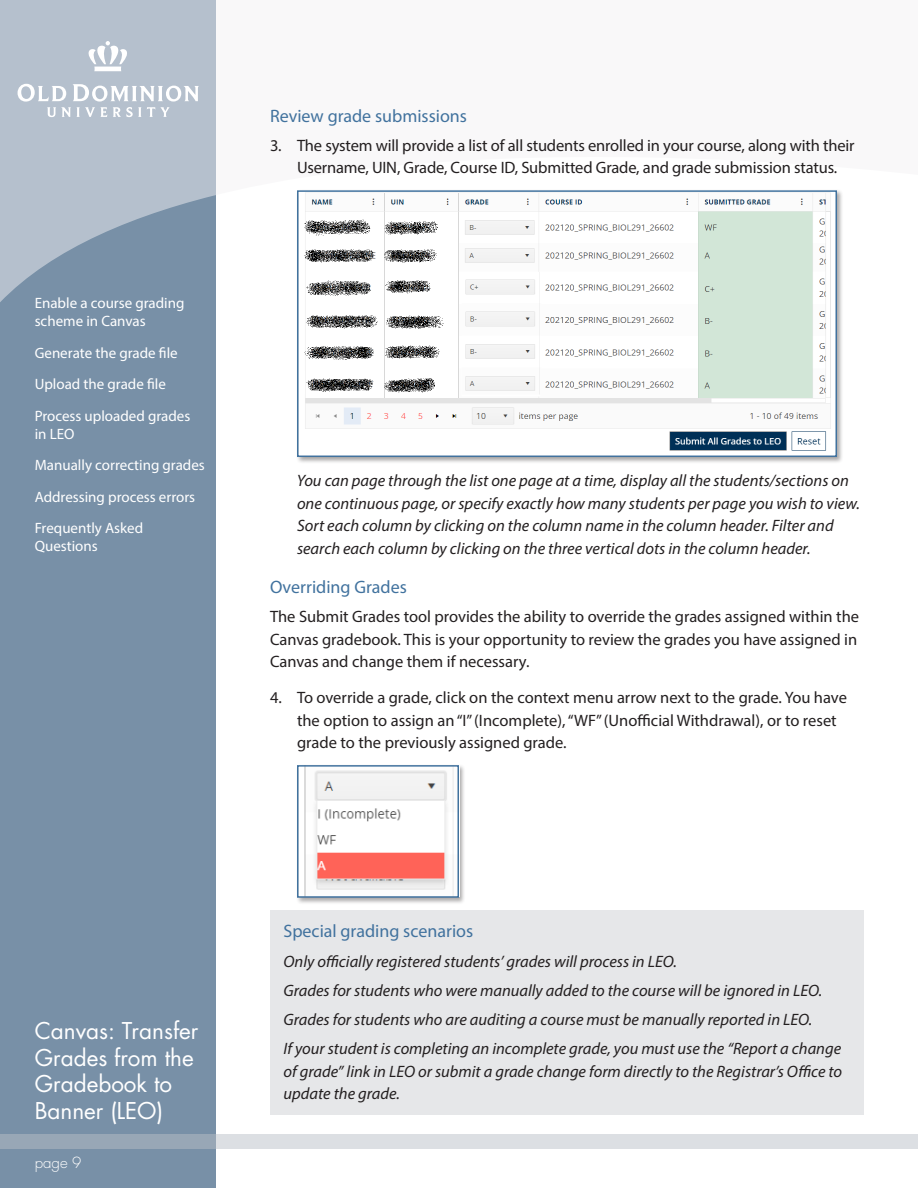
<style>
.page{position:relative;width:918px;height:1188px;background:#fff}
.page>*{position:absolute;margin:0;border:0;box-sizing:border-box;transform-origin:0 0}
.t1{font:22.5px/26.7px "Futura Std";color:#fff}
.subhead{font:18px "Myriad Pro";color:#41729e}
.body_copy{font:italic 16.5px/22.5px "Myriad Pro";color:#231f20}
.body_copy-2{font:16.5px/22.5px "Myriad Pro";letter-spacing:-.005em;color:#231f20;text-align:center}
.t2{font:15px/31.5px "Myriad Pro";color:#fff}
.t3{font:300 15px "Futura Std";color:#fff}
</style>
<div class="page">
<div style="left:0;top:0;width:216px;height:1188px;background:#7890a7"></div>
<svg style="left:0;top:0;width:216px;height:302px;fill:#b5c0cd"></svg>
<svg style="left:0;top:1134px;width:918px;height:14px;background:#ccd1d8"></svg>
<svg style="left:87px;top:41px;width:42px;height:30px"></svg>
<svg style="left:18px;top:84px;width:181px;height:33px;background:#c8d0d9"></svg>
<div style="left:296px;top:190px;width:547px;height:274px;background:#231f20;opacity:.4"></div>
<img style="left:300px;top:193px;width:534px;height:261px">
<div style="left:297px;top:190px;width:540px;height:267px;border:2px solid #41729e"></div>
<div style="left:296px;top:764px;width:169px;height:141px;background:#231f20;opacity:.4"></div>
<img style="left:300px;top:768px;width:156px;height:127px">
<div style="left:297px;top:765px;width:162px;height:133px;border:2px solid #41729e"></div>
<div style="left:270px;top:910px;width:594px;height:204px;background:#e6e7e9"></div>
<p class="t2" style="left:35px;top:294px;width:151px;line-height:18px">Enable a course grading scheme in Canvas</p>
<p class="t2" style="left:35px;top:337px;width:157px">Generate the grade file<br>Upload the grade file<br>Process uploaded grades</p>
<p class="t2" style="left:35px;top:418px;width:172px">in LEO<br>Manually correcting grades<br>Addressing process errors<br>Frequently Asked</p>
<p class="t2" style="left:35px;top:530px;width:65px">Questions</p>
<p class="subhead" style="left:270px;top:104px;width:199px">Review grade submissions</p>
<p class="body_copy-2" style="left:270px;top:134px;width:586px">3. The system will provide a list of all students enrolled in your course, along with their<br>Username, UIN, Grade, Course ID, Submitted Grade, and grade submission status.</p>
<p class="body_copy" style="left:297px;top:469px;width:564px">You can page through the list one page at a time, display all the students/sections on one continuous page, or specify exactly how many students per page you wish to view.<br>Sort each column by clicking on the column name in the column header. Filter and search each column by clicking on the three vertical dots in the column header.</p>
<p class="subhead" style="left:270px;top:576px;width:138px">Overriding Grades</p>
<p class="body_copy-2" style="left:270px;top:605px;width:591px;text-align:justify">The Submit Grades tool provides the ability to override the grades assigned within the Canvas gradebook. This is your opportunity to review the grades you have assigned in Canvas and change them if necessary.</p>
<p class="body_copy-2" style="left:297px;top:686px;width:552px;text-align:left;text-indent:-27px">4. To override a grade, click on the context menu arrow next to the grade. You have the option to assign an “I” (Incomplete), “WF” (Unofficial Withdrawal), or to reset grade to the previously assigned grade.</p>
<h1 class="t1" style="left:35px;top:1017px;width:165px">Canvas: Transfer<br>Grades from the<br>Gradebook to<br>Banner (LEO)</h1>
<p class="t3" style="left:35px;top:1153px;width:48px">page 9</p>
<p class="subhead" style="left:284px;top:920px;width:191px">Special grading scenarios</p>
<p class="body_copy" style="left:284px;top:950px;width:395px">Only officially registered students’ grades will process in LEO.</p>
<p class="body_copy" style="left:284px;top:979px;width:540px">Grades for students who were manually added to the course will be ignored in LEO.</p>
<p class="body_copy" style="left:284px;top:1008px;width:530px">Grades for students who are auditing a course must be manually reported in LEO.</p>
<p class="body_copy" style="left:284px;top:1037px;width:560px;text-align:justify">If your student is completing an incomplete grade, you must use the “Report a change of grade” link in LEO or submit a grade change form directly to the Registrar’s Office to update the grade.</p>
</div>
